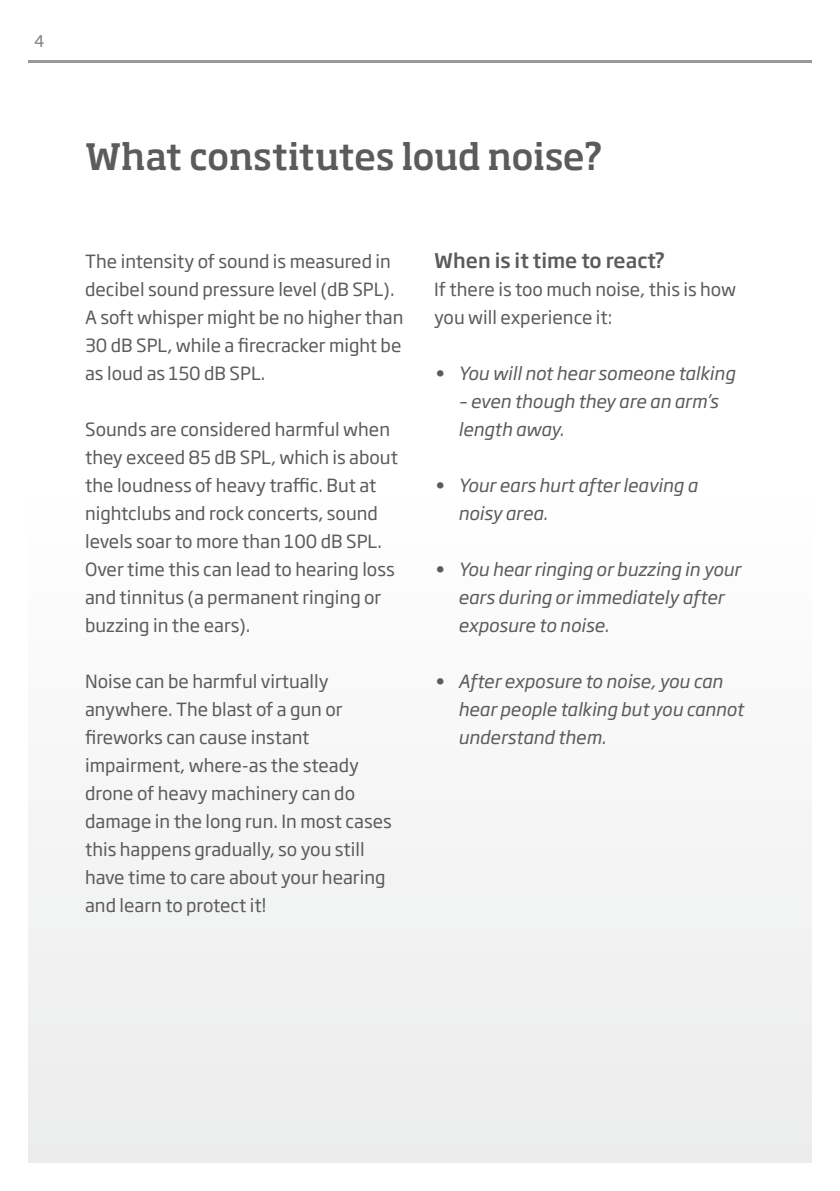
<style>
.page{position:relative;width:840px;height:1191px;background:#fff}
.page>*{position:absolute;margin:0;border:0;box-sizing:border-box;transform-origin:0 0}
.t1{font:500 36px "Soho Pro";letter-spacing:-.02em;color:#5b5b5a}
.t2{font:500 20px "Soho Gothic Pro";color:#5b5b5a}
.t3{font:18px/28px "Soho Gothic Pro";color:#5b5b5a}
.t4{font:italic 18px/28px "Soho Gothic Pro";color:#5b5b5a}
.t5{font:16px "Soho Gothic Pro";color:#818281}
</style>
<div class="page">
<div style="left:28px;top:28px;width:783px;height:1134px;background:linear-gradient(to right,#f9f9f9,#f9f9f9)"></div>
<hr style="left:28px;top:61px;width:783px;height:2px;background:#989999">
<p class="t5" style="left:34px;top:28px;width:12px">4</p>
<h1 class="t1" style="left:85px;top:131px;width:519px">What constitutes loud noise?</h1>
<p class="t3" style="left:85px;top:246px;width:319px">The intensity of sound is measured in decibel sound pressure level (dB SPL).<br>A soft whisper might be no higher than 30 dB SPL, while a firecracker might be as loud as 150 dB SPL.</p>
<p class="t3" style="left:85px;top:414px;width:314px">Sounds are considered harmful when they exceed 85 dB SPL, which is about the loudness of heavy traffic. But at nightclubs and rock concerts, sound levels soar to more than 100 dB SPL.<br>Over time this can lead to hearing loss and tinnitus (a permanent ringing or buzzing in the ears).</p>
<p class="t3" style="left:85px;top:666px;width:308px">Noise can be harmful virtually anywhere. The blast of a gun or fireworks can cause instant impairment, where-as the steady drone of heavy machinery can do damage in the long run. In most cases this happens gradually, so you still have time to care about your hearing and learn to protect it!</p>
<p class="t2" style="left:434px;top:245px;width:232px">When is it time to react?</p>
<p class="t3" style="left:434px;top:274px;width:303px">If there is too much noise, this is how you will experience it:</p>
<p class="t4" style="left:434px;top:358px;width:302px">• You will not hear someone talking</p>
<p class="t4" style="left:458px;top:386px;width:261px">– even though they are an arm’s length away.</p>
<p class="t4" style="left:458px;top:470px;width:241px;text-indent:-24px">• Your ears hurt after leaving a noisy area.</p>
<p class="t4" style="left:458px;top:554px;width:284px;text-indent:-24px">• You hear ringing or buzzing in your ears during or immediately after exposure to noise.</p>
<p class="t4" style="left:458px;top:666px;width:287px;text-indent:-24px">• After exposure to noise, you can hear people talking but you cannot understand them.</p>
</div>
